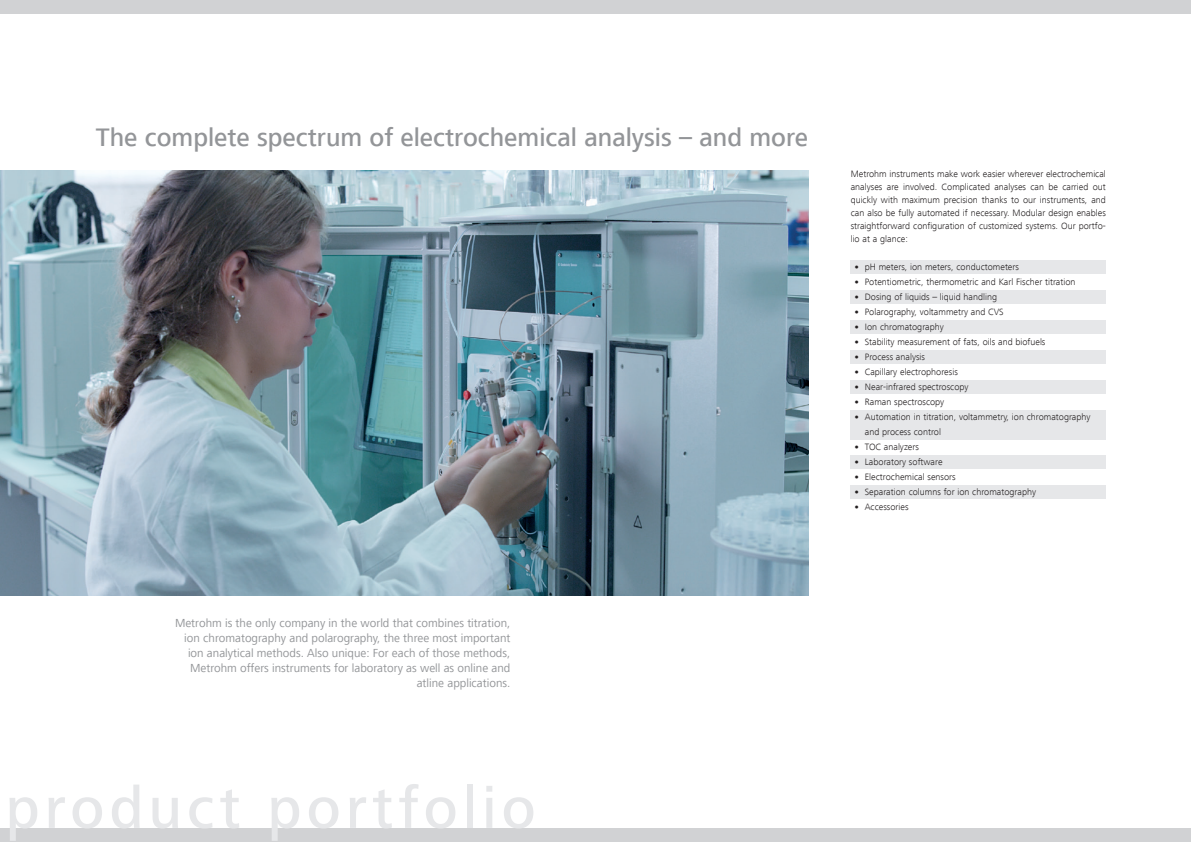
<style>
.page{position:relative;width:1191px;height:842px;background:#fff}
.page>*{position:absolute;margin:0;border:0;box-sizing:border-box;transform-origin:0 0}
.t1{font:500 60px "Frutiger Next LT";letter-spacing:.085em;color:#e6e7e9}
.t2{font:500 26px "Frutiger Next LT";color:#939598}
.t3{font:12px/15px "Frutiger Next LT";color:#939598;text-align:right}
.t4{font:300 9.5px/13px "Frutiger Next LT";color:#231f20;text-align:justify}
.s1{font-weight:800}
</style>
<div class="page">
<div style="left:0;top:0;width:595px;height:14px;background:#d1d2d4"></div>
<div style="left:0;top:828px;width:597px;height:14px;background:#d1d2d4"></div>
<div style="left:595px;top:0;width:596px;height:14px;background:#d1d2d4"></div>
<div style="left:595px;top:828px;width:596px;height:14px;background:#d1d2d4"></div>
<img style="left:0;top:170px;width:808px;height:425px">
<div style="left:850px;top:486px;width:256px;height:13px;background:#e6e7e9"></div>
<div style="left:850px;top:455px;width:256px;height:13px;background:#e6e7e9"></div>
<div style="left:850px;top:410px;width:256px;height:29px;background:#e6e7e9"></div>
<div style="left:850px;top:381px;width:256px;height:13px;background:#e6e7e9"></div>
<div style="left:850px;top:351px;width:256px;height:13px;background:#e6e7e9"></div>
<div style="left:850px;top:321px;width:256px;height:13px;background:#e6e7e9"></div>
<div style="left:850px;top:291px;width:256px;height:13px;background:#e6e7e9"></div>
<div style="left:850px;top:261px;width:256px;height:13px;background:#e6e7e9"></div>
<h2 class="t2" style="left:96px;top:123px;width:714px">The complete spectrum of electrochemical analysis – and more</h2>
<p class="t3" style="left:175px;top:615px;width:337px">Metrohm is the only company in the world that combines titration, ion chromatography and polarography, the three most important ion analytical methods. Also unique: For each of those methods, Metrohm offers instruments for laboratory as well as online and atline applications.</p>
<h1 class="t1" style="left:6px;top:774px;width:531px">product portfolio</h1>
<p class="t4" style="left:850px;top:167px;width:257px">Metrohm instruments make work easier wherever electrochemical analyses are involved. Complicated analyses can be carried out quickly with maximum precision thanks to our instruments, and can also be fully automated if necessary. Modular design enables straightforward configuration of customized systems. Our portfo&shy;lio at a glance:</p>
<p class="t4" style="left:854px;top:260px;width:167px"><span class="s1">•</span> pH meters, ion meters, conductometers</p>
<p class="t4" style="left:854px;top:275px;width:223px"><span class="s1">•</span> Potentiometric, thermometric and Karl Fischer titration</p>
<p class="t4" style="left:854px;top:290px;width:145px"><span class="s1">•</span> Dosing of liquids – liquid handling</p>
<p class="t4" style="left:854px;top:305px;width:151px"><span class="s1">•</span> Polarography, voltammetry and CVS</p>
<p class="t4" style="left:854px;top:320px;width:91px"><span class="s1">•</span> Ion chromatography</p>
<p class="t4" style="left:854px;top:335px;width:193px"><span class="s1">•</span> Stability measurement of fats, oils and biofuels</p>
<p class="t4" style="left:854px;top:350px;width:73px"><span class="s1">•</span> Process analysis</p>
<p class="t4" style="left:854px;top:365px;width:105px"><span class="s1">•</span> Capillary electrophoresis</p>
<p class="t4" style="left:854px;top:380px;width:116px"><span class="s1">•</span> Near-infrared spectroscopy</p>
<p class="t4" style="left:854px;top:395px;width:92px"><span class="s1">•</span> Raman spectroscopy</p>
<p class="t4" style="left:865px;top:409px;width:227px;line-height:15px;text-indent:-11px"><span class="s1">•</span> Automation in titration, voltammetry, ion chromatography and process control</p>
<p class="t4" style="left:854px;top:440px;width:66px"><span class="s1">•</span> TOC analyzers</p>
<p class="t4" style="left:854px;top:455px;width:90px"><span class="s1">•</span> Laboratory software</p>
<p class="t4" style="left:854px;top:470px;width:103px"><span class="s1">•</span> Electrochemical sensors</p>
<p class="t4" style="left:854px;top:485px;width:184px"><span class="s1">•</span> Separation columns for ion chromatography</p>
<p class="t4" style="left:854px;top:500px;width:56px"><span class="s1">•</span> Accessories</p>
</div>
